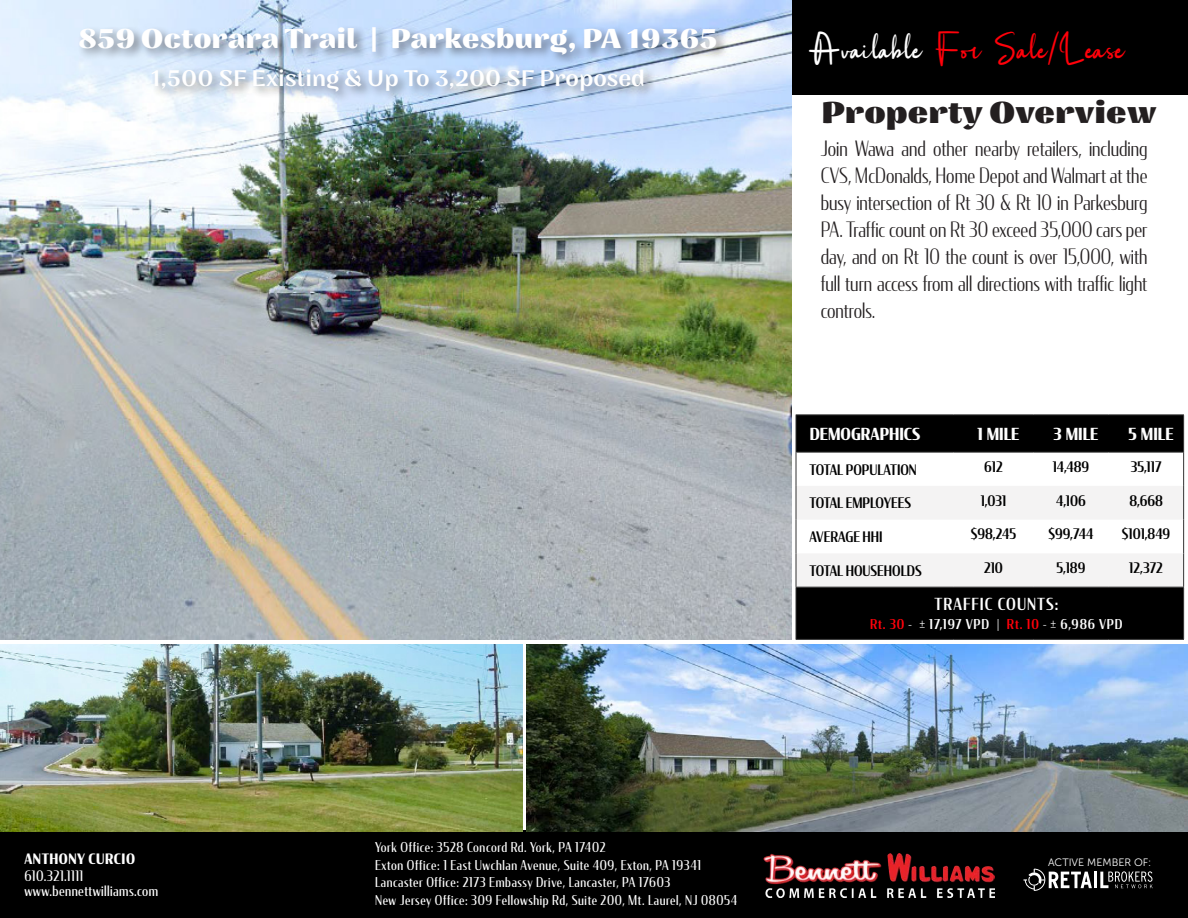
<style>
.page{position:relative;width:1188px;height:918px;background:#fff}
.page>*{position:absolute;margin:0;border:0;box-sizing:border-box;transform-origin:0 0}
.t1{font:45px "Rotterdam";color:#ff010a}
.t2{font:800 30px "Nazare";color:#231f20}
.t3{font:800 27px "Nazare";color:#fff}
.t4{font:500 22.5px "Nazare";color:#fff}
.t5{font:300 21px/27px "Condor Cond";color:#231f20;text-align:justify}
.t6{font:700 16.5px "Condor Cond";color:#fff}
.t7{font:500 16.5px "Condor Cond";letter-spacing:.065em;color:#fff}
.t8{font:500 14.4px "Condor Cond";color:#000}
.t9{font:14.25px/15.1px "Condor Cond";letter-spacing:.03em;color:#fff}
.t10{font:700 14.25px "Condor Cond";letter-spacing:.035em;color:#fff}
.t11{font:13.5px/18px "Condor Cond";letter-spacing:.045em;color:#fff}
.t12{font:500 13.5px "Condor Cond";letter-spacing:.065em;color:#fff}
.t13{font:10.65px "Museo Sans 300";color:#fff}
.s1{color:#fff}
.s2{color:#ff010a}
</style>
<div class="page">
<div style="left:0;top:0;width:1188px;height:95px;background:#000"></div>
<div style="left:0;top:830px;width:1188px;height:88px;background:#000"></div>
<img style="left:764px;top:854px;width:231px;height:43px">
<hr style="left:1094px;top:872px;width:3px;height:16px;background:#fff">
<svg style="left:1100px;top:871px;width:53px;height:17px"></svg>
<svg style="left:1023px;top:868px;width:69px;height:23px"></svg>
<img style="left:0;top:0;width:791px;height:640px">
<img style="left:0;top:645px;width:523px;height:186px">
<img style="left:526px;top:645px;width:662px;height:186px">
<div style="left:797px;top:416px;width:386px;height:223px;background:#000"></div>
<svg style="left:797px;top:453px;width:386px;height:134px"></svg>
<hr style="left:796px;top:452px;width:1px;height:34px;background:#333">
<hr style="left:1183px;top:452px;width:1px;height:34px;background:#333">
<hr style="left:796px;top:486px;width:1px;height:34px;background:#333">
<hr style="left:1183px;top:486px;width:1px;height:34px;background:#333">
<hr style="left:796px;top:520px;width:1px;height:33px;background:#333">
<hr style="left:1183px;top:520px;width:1px;height:33px;background:#333">
<hr style="left:796px;top:553px;width:1px;height:34px;background:#333">
<hr style="left:1183px;top:553px;width:1px;height:34px;background:#333">
<hr style="left:796px;top:587px;width:158px;height:1px;background:#333">
<hr style="left:796px;top:587px;width:1px;height:52px;background:#333">
<hr style="left:954px;top:587px;width:79px;height:1px;background:#333">
<hr style="left:1033px;top:587px;width:76px;height:1px;background:#333">
<hr style="left:1109px;top:587px;width:75px;height:1px;background:#333">
<hr style="left:1183px;top:587px;width:1px;height:52px;background:#333">
<hr style="left:796px;top:639px;width:158px;height:1px;background:#333">
<hr style="left:954px;top:639px;width:79px;height:1px;background:#333">
<hr style="left:1033px;top:639px;width:76px;height:1px;background:#333">
<hr style="left:1109px;top:639px;width:75px;height:1px;background:#333">
<hr style="left:796px;top:415px;width:158px;height:1px;background:#333">
<hr style="left:796px;top:415px;width:1px;height:37px;background:#333">
<hr style="left:954px;top:415px;width:79px;height:1px;background:#333">
<hr style="left:1033px;top:415px;width:76px;height:1px;background:#333">
<hr style="left:1109px;top:415px;width:75px;height:1px;background:#333">
<hr style="left:1183px;top:415px;width:1px;height:37px;background:#333">
<hr style="left:796px;top:452px;width:158px;height:1px;background:#323332">
<hr style="left:954px;top:452px;width:79px;height:1px;background:#323332">
<hr style="left:1033px;top:452px;width:76px;height:1px;background:#323332">
<hr style="left:1109px;top:452px;width:74px;height:1px;background:#323332">
<div style="left:76px;top:24px;width:653px;height:42px;background:#231f20;opacity:.5"></div>
<div style="left:149px;top:66px;width:507px;height:37px;background:#231f20;opacity:.5"></div>
<p class="t3" style="left:73px;top:13px;width:641px">859 Octorara Trail | Parkesburg, PA 19365</p>
<p class="t4" style="left:145px;top:55px;width:496px">1,500 SF Existing &amp; Up To 3,200 SF Proposed</p>
<p class="t3" style="left:78px;top:21px;width:641px">859 Octorara Trail | Parkesburg, PA 19365</p>
<p class="t4" style="left:151px;top:64px;width:496px">1,500 SF Existing &amp; Up To 3,200 SF Proposed</p>
<h1 class="t1" style="left:809px;top:21px;width:317px"><span class="s1">Available</span> For Sale/Lease</h1>
<p class="t2" style="left:821px;top:92px;width:337px">Property Overview</p>
<p class="t5" style="left:821px;top:134px;width:328px">Join Wawa and other nearby retailers, including CVS, McDonalds, Home Depot and Walmart at the busy intersection of Rt 30 &amp; Rt 10 in Parkesburg PA. Traffic count on Rt 30 exceed 35,000 cars per day, and on Rt 10 the count is over 15,000, with full turn access from all directions with traffic light controls.</p>
<p class="t6" style="left:810px;top:423px;width:112px">DEMOGRAPHICS</p>
<p class="t6" style="left:977px;top:423px;width:43px">1 MILE</p>
<p class="t6" style="left:1054px;top:423px;width:46px">3 MILE</p>
<p class="t6" style="left:1129px;top:423px;width:46px">5 MILE</p>
<p class="t8" style="left:810px;top:460px;width:109px">TOTAL POPULATION</p>
<p class="t8" style="left:984px;top:458px;width:20px">612</p>
<p class="t8" style="left:1053px;top:458px;width:38px">14,489</p>
<p class="t8" style="left:1131px;top:458px;width:32px">35,117</p>
<p class="t8" style="left:810px;top:494px;width:103px">TOTAL EMPLOYEES</p>
<p class="t8" style="left:981px;top:491px;width:27px">1,031</p>
<p class="t8" style="left:1056px;top:491px;width:31px">4,106</p>
<p class="t8" style="left:1129px;top:491px;width:35px">8,668</p>
<p class="t8" style="left:810px;top:528px;width:75px">AVERAGE HHI</p>
<p class="t8" style="left:971px;top:525px;width:47px">$98,245</p>
<p class="t8" style="left:1049px;top:525px;width:46px">$99,744</p>
<p class="t8" style="left:1122px;top:525px;width:50px">$101,849</p>
<p class="t8" style="left:810px;top:561px;width:114px">TOTAL HOUSEHOLDS</p>
<p class="t8" style="left:984px;top:559px;width:20px">210</p>
<p class="t8" style="left:1057px;top:559px;width:30px">5,189</p>
<p class="t8" style="left:1129px;top:559px;width:35px">12,372</p>
<p class="t7" style="left:934px;top:594px;width:125px">TRAFFIC COUNTS:</p>
<p class="t12" style="left:870px;top:616px;width:254px"><span class="s2">Rt. 30</span> - ± 17,197 VPD | <span class="s2">Rt. 10</span> - ± 6,986 VPD</p>
<p class="t10" style="left:24px;top:850px;width:112px">ANTHONY CURCIO</p>
<p class="t9" style="left:24px;top:868px;width:135px">610.321.1111 www.bennettwilliams.com</p>
<p class="t11" style="left:375px;top:837px;width:364px">York Office: 3528 Concord Rd. York, PA 17402<br>Exton Office: 1 East Uwchlan Avenue, Suite 409, Exton, PA 19341<br>Lancaster Office: 2173 Embassy Drive, Lancaster, PA 17603<br>New Jersey Office: 309 Fellowship Rd, Suite 200, Mt. Laurel, NJ 08054</p>
<p class="t13" style="left:1048px;top:856px;width:105px">ACTIVE MEMBER OF:</p>
</div>
